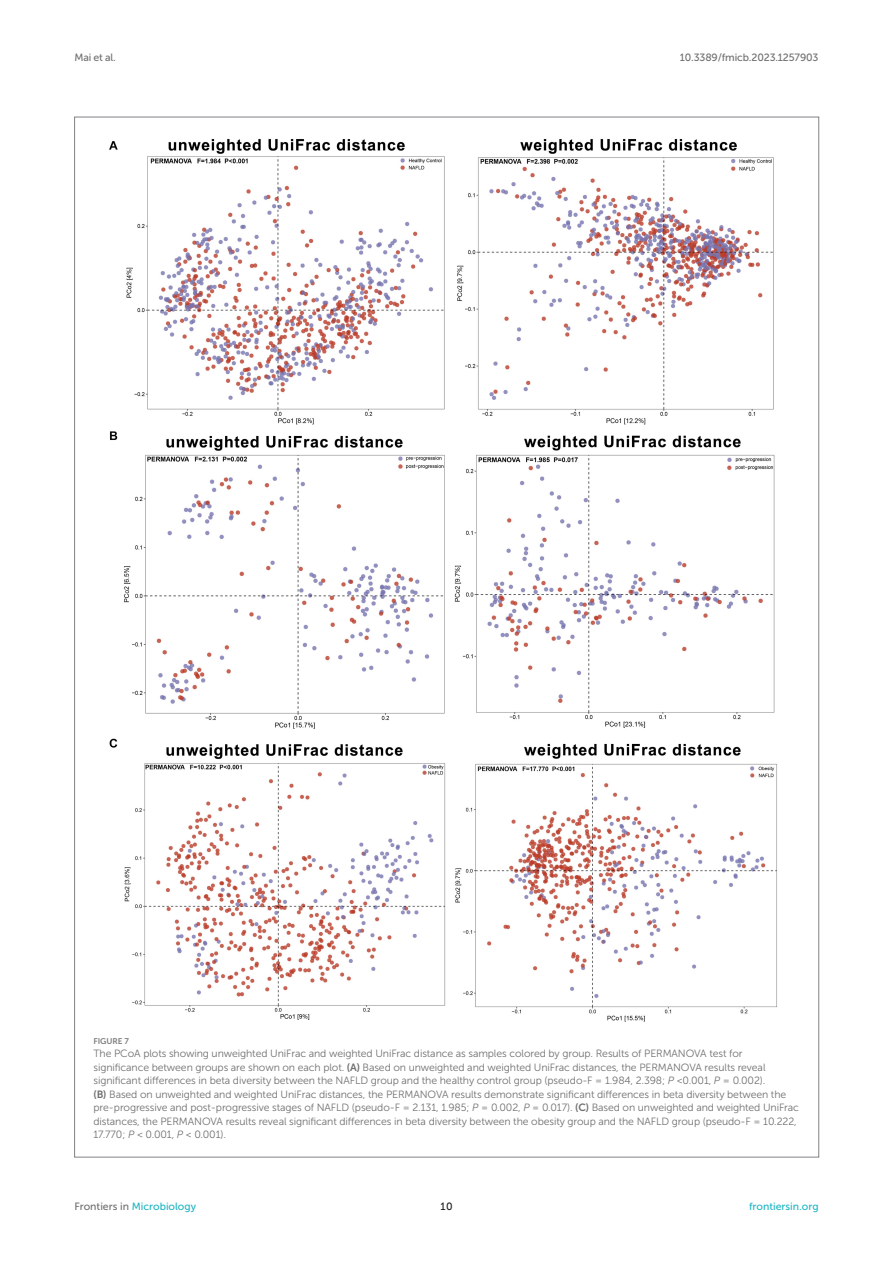
<style>
.page{position:relative;width:893px;height:1263px;background:#fff}
.page>*{position:absolute;margin:0;border:0;box-sizing:border-box;transform-origin:0 0}
.FIG_LEG{font:10.5px/13.5px "Museo Sans 300";letter-spacing:-.01em;color:#706f70}
.t1{font:10.5px "Museo Sans 500";color:#1db5c3}
.t2{font:10.5px "Museo Sans 500";letter-spacing:-.015em;color:#706f70}
.t3{font:10.5px "Museo Sans 500";color:#1b1c1b}
.FIG_HD{font:8.25px "Museo Sans 700";letter-spacing:-.01em;color:#7e7f7f}
.s1{font-family:"Museo Sans 700"}
.s2{font-style:italic}
.s3{color:#706f70}
</style>
<div class="page">
<img style="left:109px;top:139px;width:668px;height:883px">
<p class="t2" style="left:74px;top:51px;width:43px">Mai et al.</p>
<p class="t2" style="left:680px;top:51px;width:140px">10.3389/fmicb.2023.1257903</p>
<p class="FIG_HD" style="left:94px;top:1036px;width:37px">FIGURE 7</p>
<p class="FIG_LEG" style="left:94px;top:1047px;width:707px">The PCoA plots showing unweighted UniFrac and weighted UniFrac distance as samples colored by group. Results of PERMANOVA test for significance between groups are shown on each plot. <span class="s1">(A)</span> Based on unweighted and weighted UniFrac distances, the PERMANOVA results reveal significant differences in beta diversity between the NAFLD group and the healthy control group (pseudo-F = 1.984, 2.398; <span class="s2">P</span> &lt; 0.001, <span class="s2">P</span> = 0.002).<br><span class="s1">(B)</span> Based on unweighted and weighted UniFrac distances, the PERMANOVA results demonstrate significant differences in beta diversity between the pre-progressive and post-progressive stages of NAFLD (pseudo-F = 2.131, 1.985; <span class="s2">P</span> = 0.002, <span class="s2">P</span> = 0.017). <span class="s1">(C)</span> Based on unweighted and weighted UniFrac distances, the PERMANOVA results reveal significant differences in beta diversity between the obesity group and the NAFLD group (pseudo-F = 10.222, 17.770; <span class="s2">P</span> &lt; 0.001, <span class="s2">P</span> &lt; 0.001).</p>
<p class="t1" style="left:74px;top:1200px;width:123px"><span class="s3">Frontiers in</span> Microbiology</p>
<p class="t3" style="left:440px;top:1200px;width:14px">10</p>
<p class="t1" style="left:749px;top:1200px;width:71px">frontiersin.org</p>
</div>
